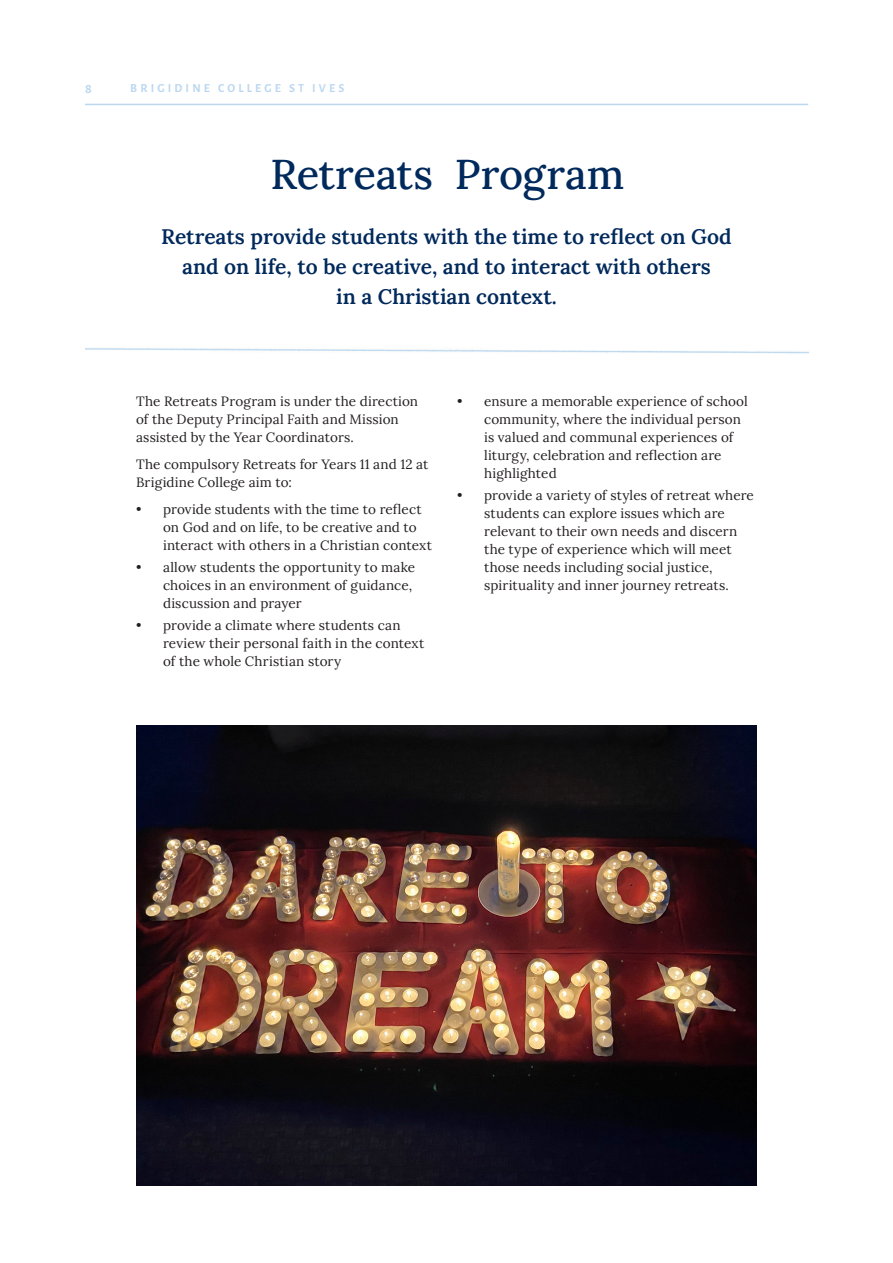
<style>
.page{position:relative;width:893px;height:1263px;background:#fff}
.page>*{position:absolute;margin:0;border:0;box-sizing:border-box;transform-origin:0 0}
.Brigidine_-_H1{font:500 41.7px "Lora";color:#00295c}
.Brigidine_H2{font:600 21px/30px "Lora";color:#00295c;text-align:center}
.Brigidine_-_Body_of_text{font:13.5px/18px "Lora";letter-spacing:.005em;color:#231f20}
.t1{font:700 13.5px "Alegreya Sans SC";color:#bcd8f0}
.t2{font:700 12px "Alegreya Sans SC";letter-spacing:.27em;color:#bcd8f0}
</style>
<div class="page">
<hr style="left:85px;top:104px;width:723px;height:1px;background:#bcd8f0">
<img style="left:136px;top:725px;width:621px;height:461px">
<p class="t1" style="left:85px;top:79px;width:8px">8</p>
<p class="t2" style="left:130px;top:79px;width:216px">BRIGIDINE COLLEGE ST IVES</p>
<p class="Brigidine_-_H1" style="left:271px;top:142px;width:355px">Retreats Program</p>
<p class="Brigidine_H2" style="left:161px;top:220px;width:572px">Retreats provide students with the time to reflect on God and on life, to be creative, and to interact with others<br>in a Christian context.</p>
<p class="Brigidine_-_Body_of_text" style="left:136px;top:391px;width:284px">The Retreats Program is under the direction of the Deputy Principal Faith and Mission assisted by the Year Coordinators.</p>
<p class="Brigidine_-_Body_of_text" style="left:136px;top:454px;width:294px">The compulsory Retreats for Years 11 and 12 at<br>Brigidine College aim to:</p>
<p class="Brigidine_-_Body_of_text" style="left:163px;top:499px;width:270px;text-indent:-27px">• provide students with the time to reflect on God and on life, to be creative and to interact with others in a Christian context</p>
<p class="Brigidine_-_Body_of_text" style="left:163px;top:557px;width:254px;text-indent:-27px">• allow students the opportunity to make choices in an environment of guidance, discussion and prayer</p>
<p class="Brigidine_-_Body_of_text" style="left:163px;top:616px;width:263px;text-indent:-27px">• provide a climate where students can review their personal faith in the context of the whole Christian story</p>
<p class="Brigidine_-_Body_of_text" style="left:484px;top:391px;width:265px;text-indent:-27px">• ensure a memorable experience of school community, where the individual person is valued and communal experiences of liturgy, celebration and reflection are highlighted</p>
<p class="Brigidine_-_Body_of_text" style="left:484px;top:485px;width:271px;text-indent:-27px">• provide a variety of styles of retreat where students can explore issues which are relevant to their own needs and discern the type of experience which will meet those needs including social justice, spirituality and inner journey retreats.</p>
</div>
